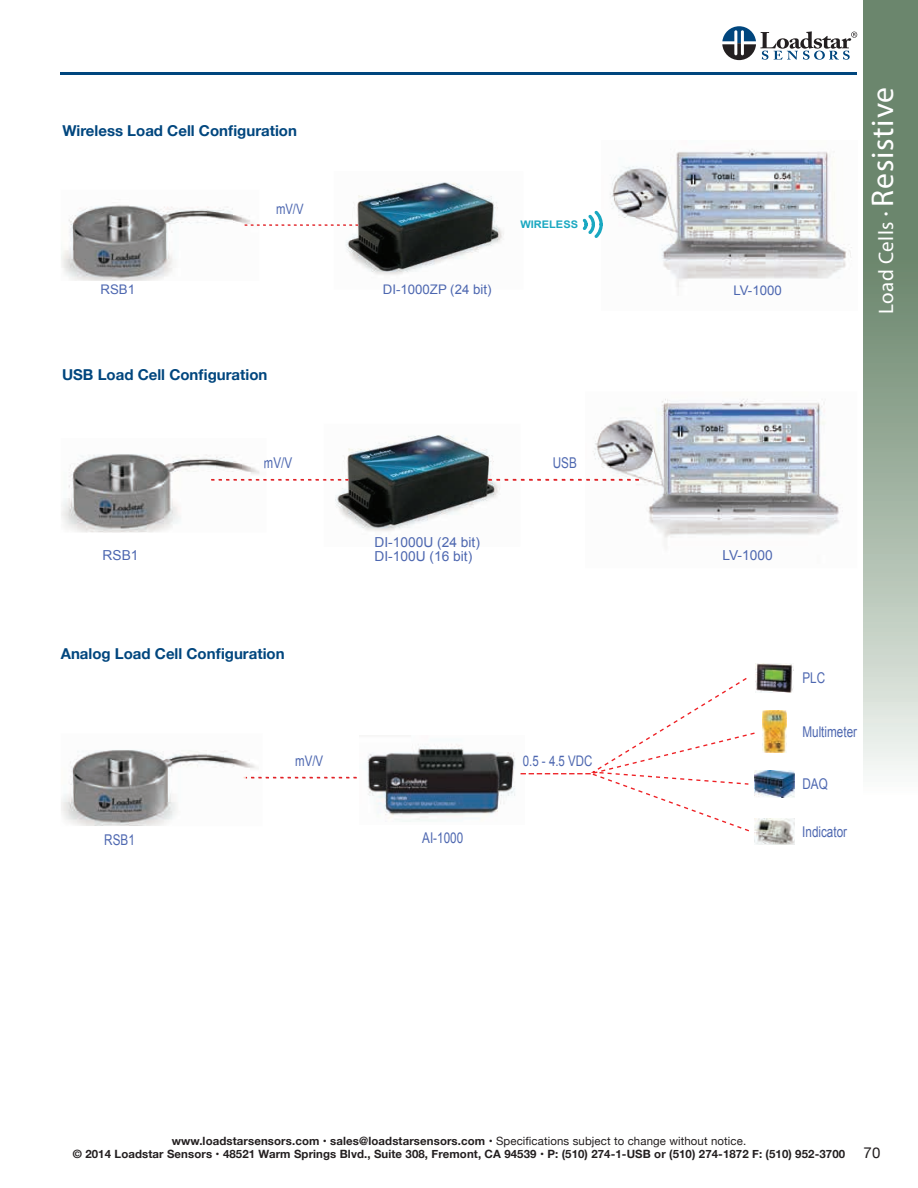
<style>
.page{position:relative;width:918px;height:1188px;background:#fff}
.page>*{position:absolute;margin:0;border:0;box-sizing:border-box;transform-origin:0 0}
.t1{font:21px "Myriad Pro";letter-spacing:.025em;color:#fff}
.t2{font:700 15px "Helvetica Neue";color:#00467e}
.t3{font:15px "Helvetica Neue";color:#231f20}
.t4{font:14.85px "Arial";color:#4d67b0;scale:.79 1}
.t5{font:14.55px "Arial";color:#4d67b0;scale:.79 1}
.t6{font:14.25px "Arial";color:#4d67b0;scale:.79 1}
.t7{font:13.8px/13.8px "Arial";color:#4d67b0}
.t8{font:13.2px "Arial";color:#4d67b0}
.t9{font:700 11.4px/12.8px "Helvetica Neue";letter-spacing:.01em;color:#231f20;text-align:center}
.t10{font:700 10.5px "Arial";color:#1aa8c1;scale:1.06 1}
.s1{font-size:15px}
.s2{font-size:31.5px}
.s3{font-weight:400}
</style>
<div class="page">
<svg style="left:722px;top:26px;width:135px;height:34px"></svg>
<hr style="left:61px;top:72px;width:796px;height:3px;background:#00467e">
<svg style="left:864px;top:0;width:54px;height:770px;background:#94a895"></svg>
<img style="left:610px;top:149px;width:242px;height:139px">
<img style="left:346px;top:182px;width:158px;height:93px">
<img style="left:337px;top:224px;width:21px;height:2px">
<svg style="left:583px;top:211px;width:20px;height:27px"></svg>
<img style="left:61px;top:205px;width:191px;height:76px">
<svg style="left:245px;top:224px;width:89px;height:2px"></svg>
<img style="left:586px;top:399px;width:257px;height:139px">
<img style="left:324px;top:435px;width:193px;height:96px">
<img style="left:586px;top:479px;width:53px;height:2px">
<svg style="left:521px;top:479px;width:61px;height:2px"></svg>
<img style="left:488px;top:479px;width:28px;height:2px">
<svg style="left:266px;top:479px;width:83px;height:2px"></svg>
<img style="left:61px;top:454px;width:205px;height:79px">
<img style="left:211px;top:479px;width:55px;height:2px">
<svg style="left:264px;top:457px;width:2px;height:11px"></svg>
<img style="left:763px;top:711px;width:23px;height:41px">
<img style="left:755px;top:663px;width:39px;height:29px">
<img style="left:755px;top:818px;width:39px;height:27px">
<img style="left:755px;top:771px;width:40px;height:27px">
<img style="left:367px;top:744px;width:154px;height:78px">
<svg style="left:521px;top:678px;width:234px;height:153px"></svg>
<img style="left:61px;top:750px;width:201px;height:76px">
<img style="left:231px;top:772px;width:15px;height:10px">
<svg style="left:244px;top:777px;width:135px;height:1px"></svg>
<h2 class="t2" style="left:62px;top:119px;width:236px">Wireless Load Cell Configuration</h2>
<p class="t6" style="left:276px;top:200px;width:36px">mV/V</p>
<p class="t8" style="left:101px;top:281px;width:36px">RSB1</p>
<p class="t8" style="left:383px;top:281px;width:110px">DI-1000ZP (24 bit)</p>
<h2 class="t2" style="left:62px;top:363px;width:207px">USB Load Cell Configuration</h2>
<p class="t10" style="left:520px;top:218px;width:56px">WIRELESS</p>
<h3 class="t4" style="left:264px;top:453px;width:38px">mV/V</h3>
<h3 class="t4" style="left:553px;top:453px;width:32px">USB</h3>
<p class="t8" style="left:733px;top:282px;width:50px">LV-1000</p>
<p class="t7" style="left:375px;top:535px;width:107px">DI-1000U (24 bit)<br>DI-100U (16 bit)</p>
<p class="t7" style="left:103px;top:549px;width:37px">RSB1</p>
<p class="t7" style="left:722px;top:549px;width:52px">LV-1000</p>
<h1 class="t1" style="left:873px;top:314px;width:229px;rotate:-90deg">Load Cells <span class="s1">•</span> <span class="s2">Resistive</span></h1>
<h2 class="t2" style="left:61px;top:642px;width:225px">Analog Load Cell Configuration</h2>
<h3 class="t4" style="left:104px;top:830px;width:40px">RSB1</h3>
<p class="t5" style="left:295px;top:752px;width:37px">mV/V</p>
<h3 class="t4" style="left:422px;top:829px;width:53px">AI-1000</h3>
<p class="t5" style="left:523px;top:751px;width:90px">0.5 - 4.5 VDC</p>
<h3 class="t4" style="left:802px;top:668px;width:30px">PLC</h3>
<h3 class="t4" style="left:802px;top:722px;width:71px">Multimeter</h3>
<h3 class="t4" style="left:802px;top:774px;width:34px">DAQ</h3>
<h3 class="t4" style="left:802px;top:822px;width:58px">Indicator</h3>
<p class="t9" style="left:73px;top:1135px;width:774px">www.loadstarsensors.com • sales@loadstarsensors.com • <span class="s3">Specifications subject to change without notice.<br></span>© 2014 Loadstar Sensors • 48521 Warm Springs Blvd., Suite 308, Fremont, CA 94539 • P: (510) 274-1-USB or (510) 274-1872 F: (510) 952-3700</p>
<h2 class="t3" style="left:864px;top:1142px;width:18px">70</h2>
</div>
